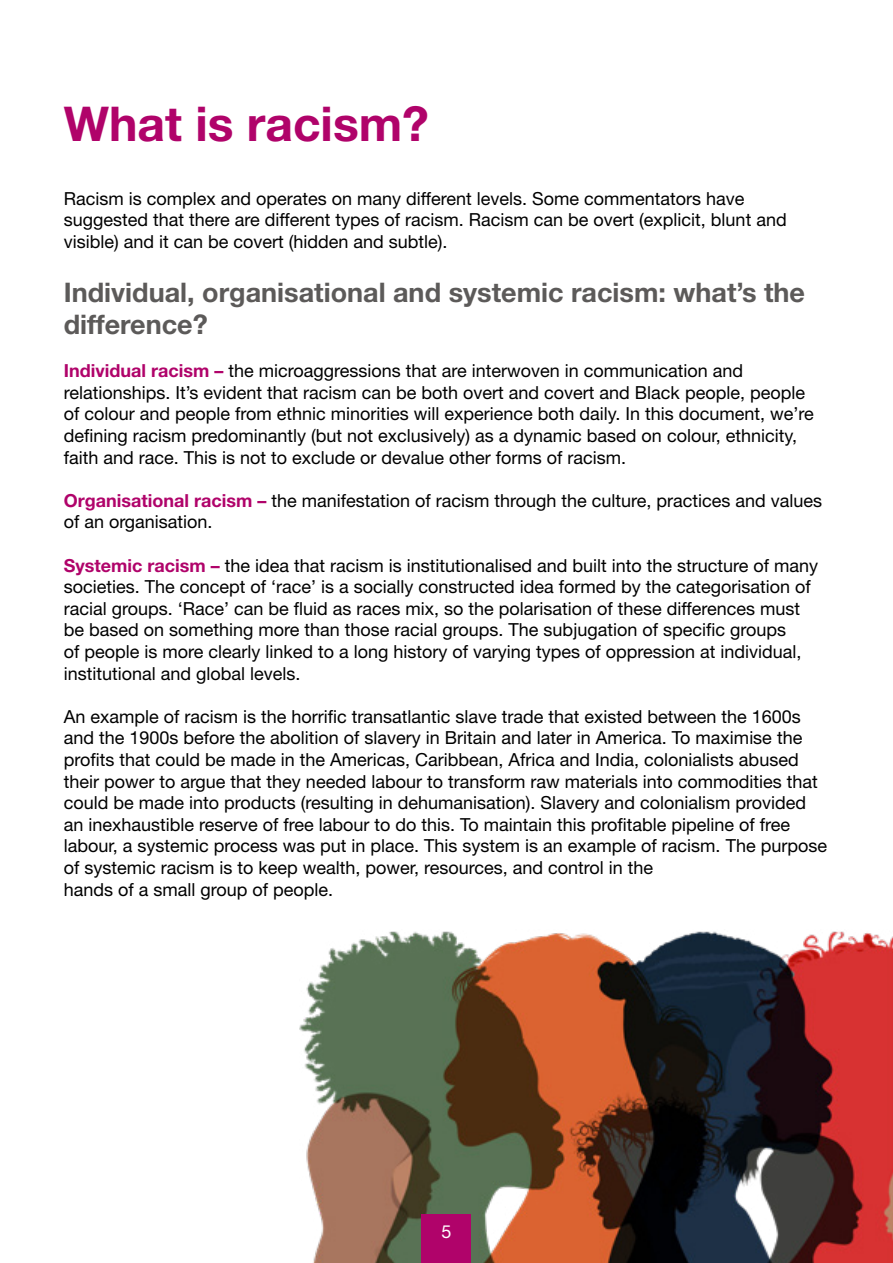
<style>
.page{position:relative;width:893px;height:1263px;background:#fff}
.page>*{position:absolute;margin:0;border:0;box-sizing:border-box;transform-origin:0 0}
.t1{font:700 48px "Helvetica Neue LT Std";color:#b0036a}
.t2{font:700 27px/32.4px "Helvetica Neue LT Std";color:#5c5a59}
.t3{font:18px/21.6px "Helvetica Neue LT Std";color:#000}
.t4{font:18px "Helvetica Neue LT Std";color:#fff}
.s1{font-weight:700;color:#b0036a}
</style>
<div class="page">
<img style="left:300px;top:931px;width:593px;height:332px">
<div style="left:422px;top:1215px;width:49px;height:48px;background:#b0036a"></div>
<p class="t1" style="left:64px;top:94px;width:367px">What is racism?</p>
<p class="t3" style="left:64px;top:187px;width:724px">Racism is complex and operates on many different levels. Some commentators have suggested that there are different types of racism. Racism can be overt (explicit, blunt and visible) and it can be covert (hidden and subtle).</p>
<p class="t2" style="left:64px;top:275px;width:743px">Individual, organisational and systemic racism: what’s the difference?</p>
<p class="t3" style="left:64px;top:360px;width:681px"><span class="s1">Individual racism –</span> the microaggressions that are interwoven in communication and</p>
<p class="t3" style="left:64px;top:381px;width:752px">relationships. It’s evident that racism can be both overt and covert and Black people, people of colour and people from ethnic minorities will experience both daily. In this document, we’re defining racism predominantly (but not exclusively) as a dynamic based on colour, ethnicity, faith and race. This is not to exclude or devalue other forms of racism.</p>
<p class="t3" style="left:64px;top:489px;width:760px"><span class="s1">Organisational racism –</span> the manifestation of racism through the culture, practices and values of an organisation.</p>
<p class="t3" style="left:64px;top:554px;width:756px"><span class="s1">Systemic racism –</span> the idea that racism is institutionalised and built into the structure of many societies. The concept of ‘race’ is a socially constructed idea formed by the categorisation of racial groups. ‘Race’ can be fluid as races mix, so the polarisation of these differences must be based on something more than those racial groups. The subjugation of specific groups<br>of people is more clearly linked to a long history of varying types of oppression at individual, institutional and global levels.</p>
<p class="t3" style="left:64px;top:705px;width:765px">An example of racism is the horrific transatlantic slave trade that existed between the 1600s and the 1900s before the abolition of slavery in Britain and later in America. To maximise the profits that could be made in the Americas, Caribbean, Africa and India, colonialists abused their power to argue that they needed labour to transform raw materials into commodities that could be made into products (resulting in dehumanisation). Slavery and colonialism provided an inexhaustible reserve of free labour to do this. To maintain this profitable pipeline of free labour, a systemic process was put in place. This system is an example of racism. The purpose of systemic racism is to keep wealth, power, resources, and control in the</p>
<p class="t3" style="left:64px;top:878px;width:271px">hands of a small group of people.</p>
<p class="t4" style="left:441px;top:1220px;width:12px">5</p>
</div>
